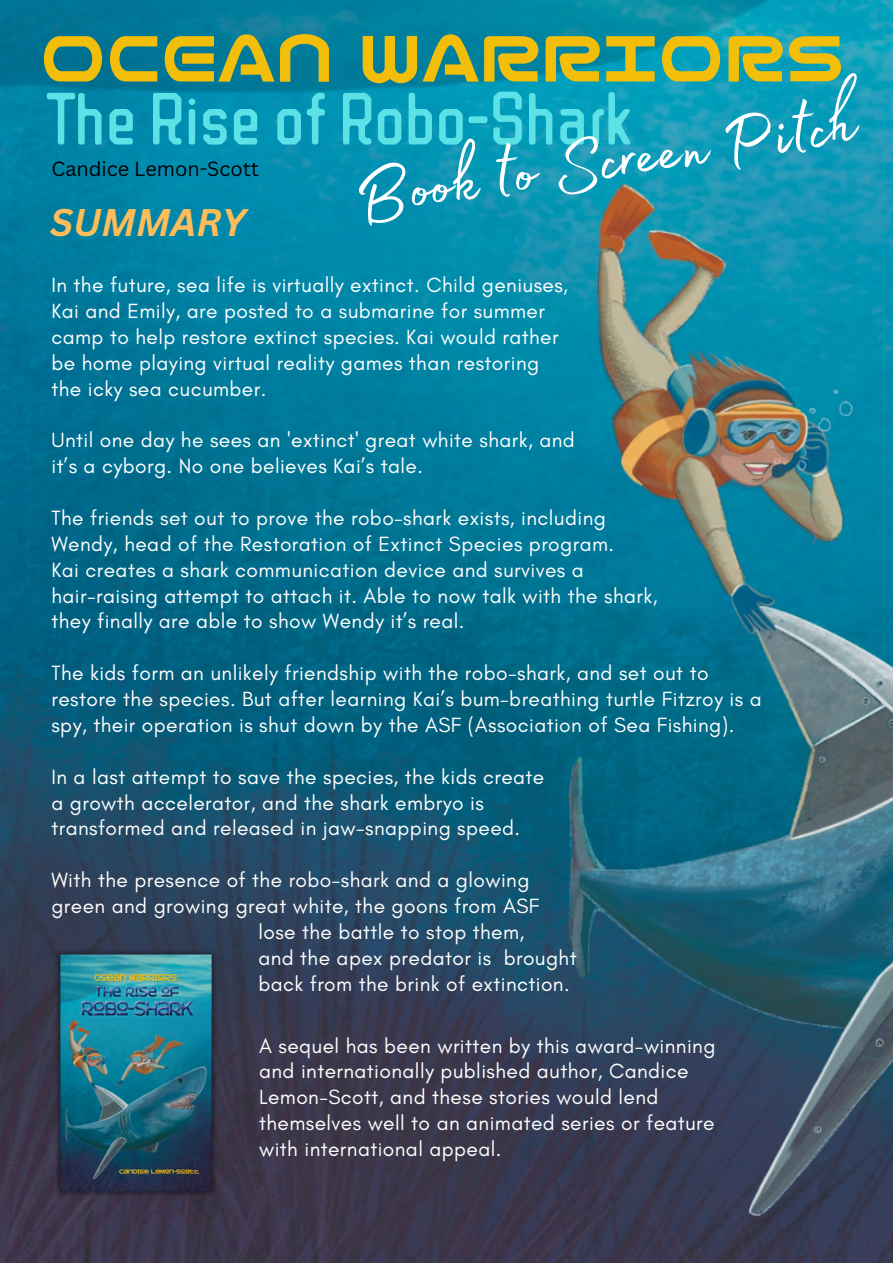
<style>
.page{position:relative;width:893px;height:1264px;background:#fff}
.page>*{position:absolute;margin:0;border:0;box-sizing:border-box;transform-origin:0 0}
.t1{font:89.25px "Madelyn Fill";color:#fff}
.t2{font:78.6px "Nico Kaku";color:#f3be09}
.t3{font:72px "ZCOOL Qing Ke Huang You";color:#5ce1e6}
.t4{font:italic 700 37.5px "Canva Sans";color:#ffbd59}
.t5{font:21px/25.8px "Glacial Indifference";letter-spacing:.02em;color:#fff}
.t6{font:19.95px "Canva Sans";color:#000}
</style>
<div class="page">
<img style="left:0;top:0;width:892px;height:1262px">
<img style="left:51px;top:940px;width:169px;height:265px">
<p class="t2" style="left:40px;top:14px;width:805px">OCEAN WARRIORS</p>
<p class="t3" style="left:47px;top:80px;width:585px">The Rise of Robo-Shark</p>
<p class="t1" style="left:344px;top:128px;width:508px;rotate:-8deg">Book to Screen Pitch</p>
<p class="t6" style="left:51px;top:155px;width:209px">Candice Lemon-Scott</p>
<p class="t4" style="left:50px;top:195px;width:197px">SUMMARY</p>
<p class="t5" style="left:51px;top:272px;width:518px">In the future, sea life is virtually extinct. Child geniuses,</p>
<p class="t5" style="left:51px;top:298px;width:495px">Kai and Emily, are posted to a submarine for summer</p>
<p class="t5" style="left:51px;top:324px;width:508px">camp to help restore extinct species. Kai would rather</p>
<p class="t5" style="left:51px;top:349px;width:489px">be home playing virtual reality games than restoring</p>
<p class="t5" style="left:51px;top:375px;width:216px">the icky sea cucumber.</p>
<p class="t5" style="left:51px;top:427px;width:525px">Until one day he sees an 'extinct' great white shark, and</p>
<p class="t5" style="left:51px;top:453px;width:373px">it’s a cyborg. No one believes Kai’s tale.</p>
<p class="t5" style="left:51px;top:505px;width:556px">The friends set out to prove the robo-shark exists, including</p>
<p class="t5" style="left:51px;top:530px;width:564px">Wendy, head of the Restoration of Extinct Species program.</p>
<p class="t5" style="left:51px;top:556px;width:534px">Kai creates a shark communication device and survives a</p>
<p class="t5" style="left:51px;top:582px;width:607px">hair-raising attempt to attach it. Able to now talk with the shark,</p>
<p class="t5" style="left:51px;top:608px;width:414px">they finally are able to show Wendy it’s real.</p>
<p class="t5" style="left:51px;top:660px;width:658px">The kids form an unlikely friendship with the robo-shark, and set out to</p>
<p class="t5" style="left:51px;top:685px;width:711px">restore the species. But after learning Kai’s bum-breathing turtle Fitzroy is a spy, their operation is shut down by the ASF (Association of Sea Fishing).</p>
<p class="t5" style="left:51px;top:763px;width:494px">In a last attempt to save the species, the kids create</p>
<p class="t5" style="left:51px;top:789px;width:434px">a growth accelerator, and the shark embryo is</p>
<p class="t5" style="left:51px;top:815px;width:470px">transformed and released in jaw-snapping speed.</p>
<p class="t5" style="left:51px;top:866px;width:479px">With the presence of the robo-shark and a glowing</p>
<p class="t5" style="left:51px;top:892px;width:489px">green and growing great white, the goons from ASF</p>
<p class="t5" style="left:258px;top:918px;width:267px">lose the battle to stop them,</p>
<p class="t5" style="left:258px;top:944px;width:320px">and the apex predator is brought</p>
<p class="t5" style="left:258px;top:970px;width:313px">back from the brink of extinction.</p>
<p class="t5" style="left:259px;top:1032px;width:458px">A sequel has been written by this award-winning and internationally published author, Candice Lemon-Scott, and these stories would lend themselves well to an animated series or feature with international appeal.</p>
</div>
